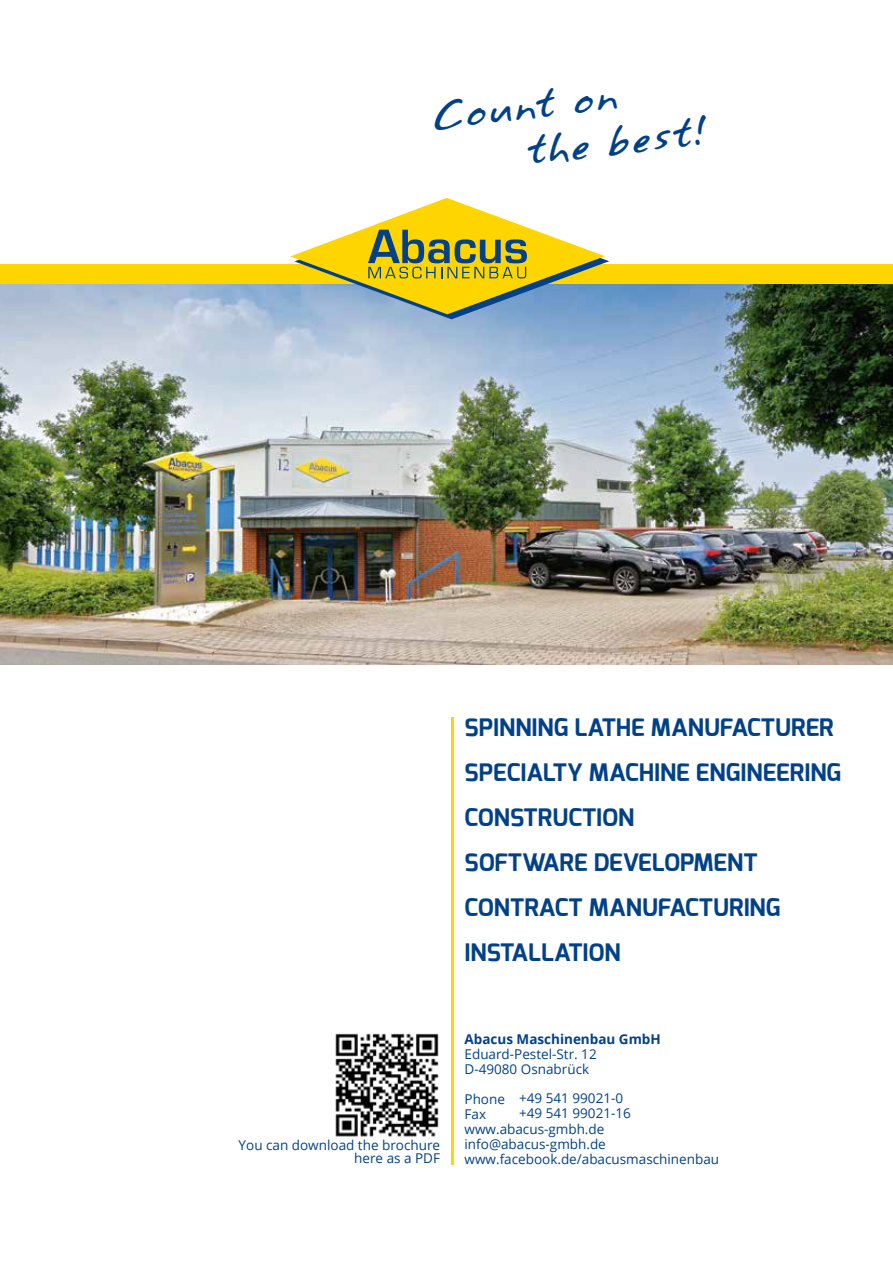
<style>
.page{position:relative;width:893px;height:1263px;background:#fff}
.page>*{position:absolute;margin:0;border:0;box-sizing:border-box;transform-origin:0 0}
.t1{font:34.5px/45.9px "Annifont";color:#024189}
.t2{font:700 24px/45px "Exo";color:#024189}
.t3{font:13.5px/15px "Open Sans";color:#024189}
.t4{font:700 13.5px "Open Sans";color:#024189}
</style>
<div class="page">
<img style="left:0;top:284px;width:893px;height:381px">
<img style="left:335px;top:1033px;width:104px;height:104px">
<hr style="left:451px;top:717px;width:3px;height:447px;background:#ffd500">
<div style="left:0;top:264px;width:893px;height:20px;background:#ffd500"></div>
<svg style="left:290px;top:198px;width:319px;height:121px"></svg>
<h1 class="t1" style="left:520px;top:84px;width:183px;text-indent:-92px;rotate:-7deg">Count on<br>the best!</h1>
<h2 class="t2" style="left:465px;top:706px;width:378px">SPINNING LATHE MANUFACTURER<br>SPECIALTY MACHINE ENGINEERING<br>CONSTRUCTION<br>SOFTWARE DEVELOPMENT<br>CONTRACT MANUFACTURING<br>INSTALLATION</h2>
<p class="t3" style="left:239px;top:1138px;width:203px;line-height:13.5px;text-align:right">You can download the brochure here as a PDF</p>
<p class="t4" style="left:465px;top:1029px;width:198px">Abacus Maschinenbau GmbH</p>
<p class="t3" style="left:465px;top:1046px;width:134px">Eduard-Pestel-Str. 12<br>D-49080 Osnabrück</p>
<p class="t3" style="left:465px;top:1091px;width:256px">Phone<br>Fax<br>www.abacus-gmbh.de info@abacus-gmbh.de www.facebook.de/abacusmaschinenbau</p>
<p class="t3" style="left:519px;top:1090px;width:113px">+49 541 99021-0 +49 541 99021-16</p>
</div>
